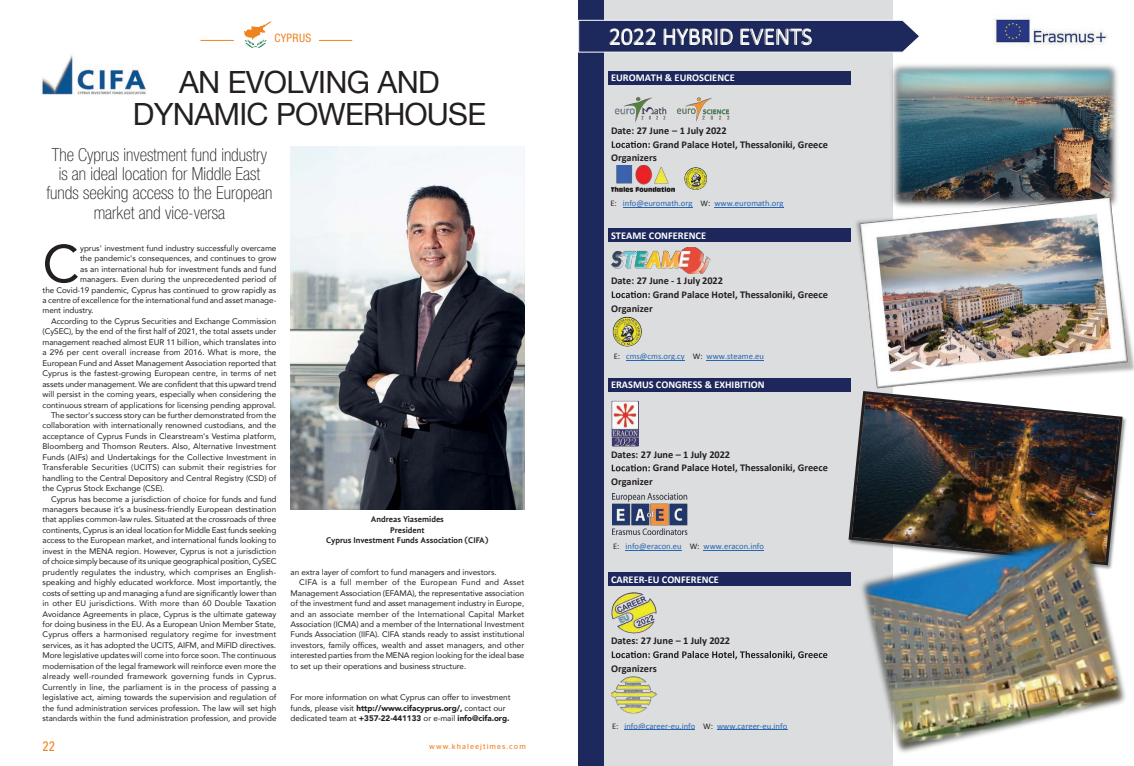
<style>
.page{position:relative;width:1134px;height:766px;background:#fff}
.page>*{position:absolute;margin:0;border:0;box-sizing:border-box;transform-origin:0 0}
.New_Text_justified{font:52.3px "Avenir";color:#231f20}
.t1{font:30.6px/32.4px "Helvetica Neue";letter-spacing:-.02em;color:#231f20;text-align:center}
.t2{font:100 condensed 17.9px/19.3px "Helvetica Neue";color:#231f20;text-align:center}
.t3{font:500 13.5px "Avenir Next Condensed";color:#f08221}
.t4{font:condensed 11.7px "Helvetica Neue";letter-spacing:.03em;color:#f08221}
.t5{font:700 10.4px "Calibri";color:#fff}
.t6{font:700 10.3px "Calibri";color:#231f20}
.t7{font:700 10.3px "Calibri";color:#fff}
.t8{font:8.6px "Calibri";color:#2865b1}
.t9{font:700 8.5px "Gandhi Sans";color:#231f20}
.New_Text_justified-2{font:8.1px/10.4px "Avenir";letter-spacing:-.005em;color:#231f20;text-align:justify}
.t10{font:7.5px "Stag Sans";letter-spacing:.15em;color:#f08221}
.s1{font-weight:900}
.s2{color:#231f20}
</style>
<div class="page">
<svg style="left:244px;top:21px;width:27px;height:27px"></svg>
<hr style="left:319px;top:40px;width:33px;height:1px;background:#f08221">
<hr style="left:201px;top:40px;width:33px;height:1px;background:#f08221">
<img style="left:291px;top:146px;width:234px;height:364px">
<img style="left:41px;top:55px;width:105px;height:40px">
<div style="left:578px;top:0;width:315px;height:765px;background:#dcdddf"></div>
<div style="left:578px;top:0;width:25px;height:765px;background:#1d285c"></div>
<img style="left:611px;top:400px;width:28px;height:46px">
<svg style="left:612px;top:464px;width:38px;height:7px"></svg>
<svg style="left:578px;top:19px;width:341px;height:34px"></svg>
<img style="left:609px;top:28px;width:203px;height:17px">
<hr style="left:625px;top:549px;width:57px;height:1px;background:#2865b1">
<hr style="left:703px;top:549px;width:61px;height:1px;background:#2865b1">
<img style="left:612px;top:493px;width:76px;height:41px">
<img style="left:891px;top:64px;width:227px;height:125px">
<img style="left:856px;top:189px;width:278px;height:200px">
<img style="left:848px;top:391px;width:276px;height:153px">
<img style="left:853px;top:523px;width:273px;height:230px">
<div style="left:608px;top:378px;width:243px;height:14px;background:#1d275b"></div>
<img style="left:614px;top:97px;width:53px;height:26px">
<img style="left:677px;top:97px;width:53px;height:25px">
<svg style="left:612px;top:141px;width:38px;height:7px"></svg>
<img style="left:611px;top:165px;width:63px;height:26px">
<img style="left:684px;top:167px;width:23px;height:23px">
<hr style="left:623px;top:207px;width:70px;height:1px;background:#2865b1">
<hr style="left:714px;top:207px;width:69px;height:1px;background:#2865b1">
<div style="left:608px;top:71px;width:243px;height:14px;background:#1d275b"></div>
<img style="left:611px;top:248px;width:99px;height:25px">
<svg style="left:612px;top:291px;width:38px;height:7px"></svg>
<img style="left:612px;top:316px;width:30px;height:31px">
<hr style="left:626px;top:359px;width:59px;height:1px;background:#2865b1">
<hr style="left:707px;top:359px;width:57px;height:1px;background:#2865b1">
<div style="left:608px;top:228px;width:243px;height:14px;background:#1d275b"></div>
<img style="left:611px;top:592px;width:45px;height:41px">
<svg style="left:612px;top:651px;width:215px;height:8px"></svg>
<img style="left:611px;top:676px;width:46px;height:38px">
<hr style="left:624px;top:729px;width:71px;height:1px;background:#2865b1">
<hr style="left:717px;top:729px;width:70px;height:1px;background:#2865b1">
<div style="left:608px;top:572px;width:243px;height:14px;background:#1d275b"></div>
<img style="left:994px;top:17px;width:114px;height:31px">
<h3 class="t4" style="left:274px;top:31px;width:39px">CYPRUS</h3>
<p class="t1" style="left:133px;top:68px;width:355px">AN EVOLVING AND<br>DYNAMIC POWERHOUSE</p>
<p class="t2" style="left:47px;top:144px;width:227px">The Cyprus investment fund industry is an ideal location for Middle East funds seeking access to the European market and vice-versa</p>
<p class="New_Text_justified" style="left:43px;top:222px;width:38px">C</p>
<p class="New_Text_justified-2" style="left:80px;top:242px;width:198px">yprus' investment fund industry successfully overcame</p>
<p class="New_Text_justified-2" style="left:80px;top:253px;width:198px">the pandemic's consequences, and continues to grow</p>
<p class="New_Text_justified-2" style="left:80px;top:263px;width:198px">as an international hub for investment funds and fund</p>
<p class="New_Text_justified-2" style="left:80px;top:274px;width:198px">managers. Even during the unprecedented period of</p>
<p class="New_Text_justified-2" style="left:43px;top:284px;width:235px">the Covid-19 pandemic, Cyprus has continued to grow rapidly as</p>
<p class="New_Text_justified-2" style="left:43px;top:295px;width:235px">a centre of excellence for the international fund and asset manage-</p>
<p class="New_Text_justified-2" style="left:43px;top:305px;width:52px">ment industry.</p>
<p class="New_Text_justified-2" style="left:43px;top:315px;width:235px;text-indent:9px">According to the Cyprus Securities and Exchange Commission (CySEC), by the end of the first half of 2021, the total assets under management reached almost EUR 11 billion, which translates into a 296 per cent overall increase from 2016. What is more, the European Fund and Asset Management Association reported that Cyprus is the fastest-growing European centre, in terms of net assets under management. We are confident that this upward trend will persist in the coming years, especially when considering the continuous stream of applications for licensing pending approval.</p>
<p class="New_Text_justified-2" style="left:43px;top:409px;width:236px;text-indent:9px">The sector's success story can be further demonstrated from the collaboration with internationally renowned custodians, and the acceptance of Cyprus Funds in Clearstream's Vestima platform, Bloomberg and Thomson Reuters. Also, Alternative Investment Funds (AIFs) and Undertakings for the Collective Investment in Transferable Securities (UCITS) can submit their registries for handling to the Central Depository and Central Registry (CSD) of the Cyprus Stock Exchange (CSE).</p>
<p class="New_Text_justified-2" style="left:43px;top:493px;width:236px;text-indent:9px">Cyprus has become a jurisdiction of choice for funds and fund managers because it’s a business-friendly European destination that applies common-law rules. Situated at the crossroads of three continents, Cyprus is an ideal location for Middle East funds seeking access to the European market, and international funds looking to invest in the MENA region. However, Cyprus is not a jurisdiction of choice simply because of its unique geographical position, CySEC prudently regulates the industry, which comprises an English&shy;speaking and highly educated workforce. Most importantly, the costs of setting up and managing a fund are significantly lower than in other EU jurisdictions. With more than 60 Double Taxation Avoidance Agreements in place, Cyprus is the ultimate gateway for doing business in the EU. As a European Union Member State, Cyprus offers a harmonised regulatory regime for investment services, as it has adopted the UCITS, AIFM, and MiFID directives.<br>More legislative updates will come into force soon. The continuous modernisation of the legal framework will reinforce even more the already well-rounded framework governing funds in Cyprus.<br>Currently in line, the parliament is in the process of passing a legislative act, aiming towards the supervision and regulation of the fund administration services profession. The law will set high standards within the fund administration profession, and provide</p>
<p class="t9" style="left:371px;top:514px;width:75px">Andreas Yiasemides</p>
<p class="t9" style="left:390px;top:525px;width:36px">President</p>
<p class="t9" style="left:326px;top:535px;width:164px">Cyprus Investment Funds Association (CIFA)</p>
<p class="New_Text_justified-2" style="left:291px;top:566px;width:208px">an extra layer of comfort to fund managers and investors.</p>
<p class="New_Text_justified-2" style="left:291px;top:576px;width:235px;text-indent:9px">CIFA is a full member of the European Fund and Asset Management Association (EFAMA), the representative association of the investment fund and asset management industry in Europe, and an associate member of the International Capital Market Association (ICMA) and a member of the International Investment Funds Association (IIFA). CIFA stands ready to assist institutional investors, family offices, wealth and asset managers, and other interested parties from the MENA region looking for the ideal base to set up their operations and business structure.</p>
<p class="New_Text_justified-2" style="left:291px;top:691px;width:221px;text-align:left">For more information on what Cyprus can offer to investment funds, please visit <span class="s1">http://www.cifacyprus.org/,</span> contact our dedicated team at <span class="s1">+357-22-441133</span> or e-mail <span class="s1">info@cifa.org.</span></p>
<h3 class="t3" style="left:43px;top:738px;width:14px">22</h3>
<p class="t10" style="left:429px;top:742px;width:98px">www.khaleejtimes.com</p>
<p class="t5" style="left:611px;top:71px;width:125px">EUROMATH &amp; EUROSCIENCE</p>
<p class="t6" style="left:611px;top:124px;width:117px">Date: 27 June – 1 July 2022</p>
<p class="t6" style="left:653px;top:138px;width:176px">Grand Palace Hotel, Thessaloniki, Greece</p>
<p class="t6" style="left:611px;top:152px;width:47px">Organizers</p>
<p class="t8" style="left:610px;top:198px;width:174px"><span class="s2">E:</span> info@euromath.org <span class="s2">W:</span> www.euromath.org</p>
<p class="t7" style="left:611px;top:229px;width:97px">STEAME CONFERENCE</p>
<p class="t6" style="left:611px;top:274px;width:114px">Date: 27 June - 1 July 2022</p>
<p class="t6" style="left:653px;top:288px;width:177px">Grand Palace Hotel, Thessaloniki, Greece</p>
<p class="t6" style="left:611px;top:302px;width:43px">Organizer</p>
<p class="t8" style="left:614px;top:350px;width:152px"><span class="s2">E:</span> cms@cms.org.cy <span class="s2">W:</span> www.steame.eu</p>
<p class="t7" style="left:611px;top:378px;width:155px">ERASMUS CONGRESS &amp; EXHIBITION</p>
<p class="t6" style="left:611px;top:447px;width:121px">Dates: 27 June – 1 July 2022</p>
<p class="t6" style="left:653px;top:461px;width:176px">Grand Palace Hotel, Thessaloniki, Greece</p>
<p class="t6" style="left:611px;top:475px;width:43px">Organizer</p>
<p class="t8" style="left:613px;top:540px;width:152px"><span class="s2">E:</span> info@eracon.eu <span class="s2">W:</span> www.eracon.info</p>
<p class="t7" style="left:611px;top:572px;width:109px">CAREER EU CONFERENCE</p>
<p class="t7" style="left:644px;top:572px;width:5px">-</p>
<p class="t6" style="left:611px;top:634px;width:121px">Dates: 27 June – 1 July 2022</p>
<p class="t6" style="left:611px;top:661px;width:47px">Organizers</p>
<p class="t8" style="left:612px;top:720px;width:177px"><span class="s2">E:</span> info@career-eu.info <span class="s2">W:</span> www.career-eu.info</p>
</div>
